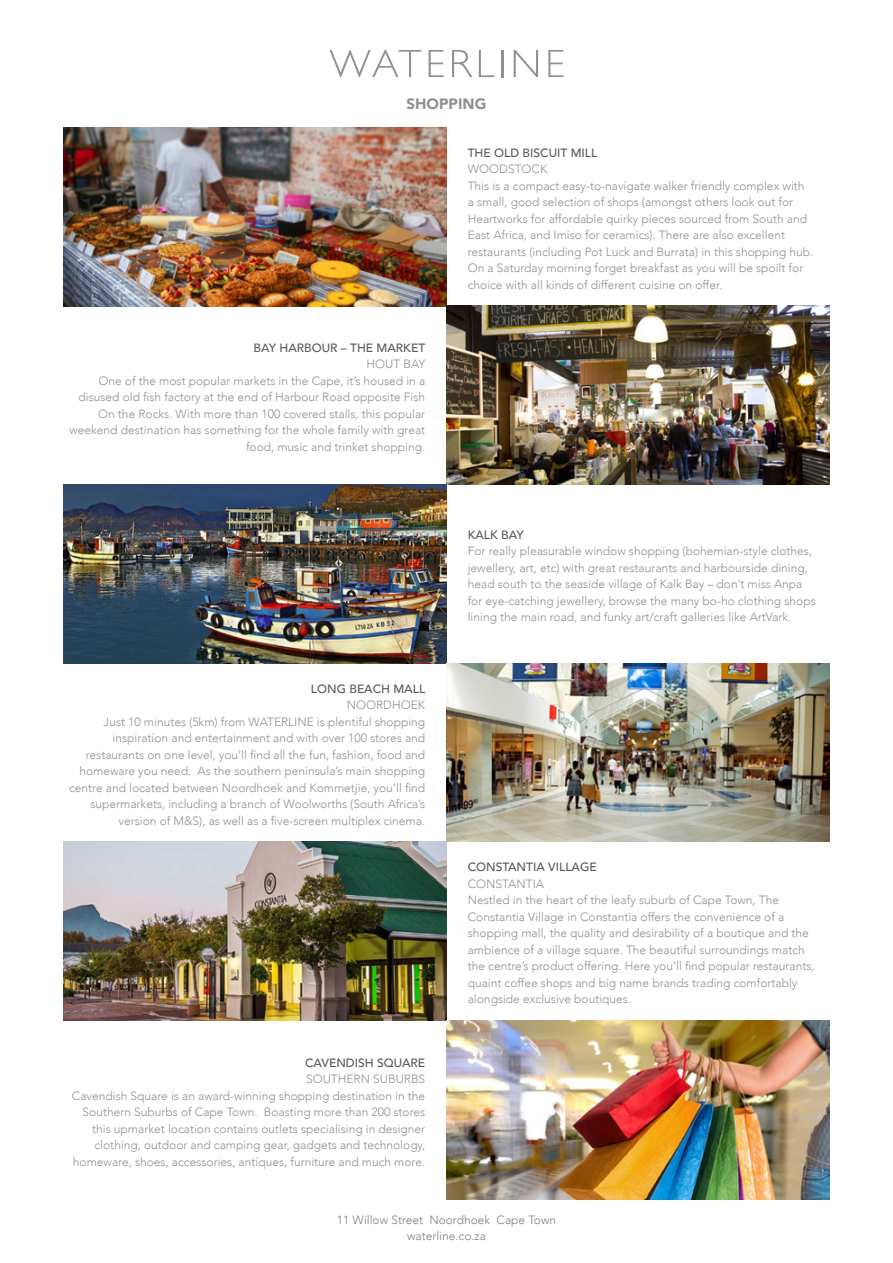
<style>
.page{position:relative;width:893px;height:1263px;background:#fff}
.page>*{position:absolute;margin:0;border:0;box-sizing:border-box;transform-origin:0 0}
.t1{font:900 15px "Avenir";color:#8f9194}
.list{font:300 12px/16.5px "Avenir";color:#8f9194}
.list_Heading{font:500 12px "Avenir";color:#58595b}
.Bullet{font:300 12px "Avenir";color:#808285}
</style>
<div class="page">
<img style="left:64px;top:128px;width:382px;height:178px">
<img style="left:64px;top:485px;width:382px;height:178px">
<img style="left:446px;top:306px;width:383px;height:179px">
<img style="left:64px;top:842px;width:382px;height:179px">
<img style="left:446px;top:663px;width:383px;height:179px">
<img style="left:446px;top:1021px;width:383px;height:178px">
<svg style="left:329px;top:50px;width:92px;height:27px"></svg>
<svg style="left:429px;top:50px;width:15px;height:27px"></svg>
<svg style="left:452px;top:50px;width:21px;height:27px"></svg>
<svg style="left:479px;top:50px;width:15px;height:27px"></svg>
<hr style="left:501px;top:50px;width:2px;height:27px;background:#8f9194">
<svg style="left:514px;top:50px;width:24px;height:27px"></svg>
<svg style="left:548px;top:50px;width:15px;height:27px"></svg>
<p class="t1" style="left:407px;top:91px;width:81px">SHOPPING</p>
<p class="list_Heading" style="left:468px;top:142px;width:131px">THE OLD BISCUIT MILL</p>
<p class="list" style="left:468px;top:161px;width:81px">WOODSTOCK</p>
<p class="list" style="left:468px;top:177px;width:347px">This is a compact easy-to-navigate walker friendly complex with a small, good selection of shops (amongst others look out for Heartworks for affordable quirky pieces sourced from South and East Africa, and Imiso for ceramics). There are also excellent restaurants (including Pot Luck and Burrata) in this shopping hub.<br>On a Saturday morning forget breakfast as you will be spoilt for choice with all kinds of different cuisine on offer.</p>
<p class="list_Heading" style="left:254px;top:337px;width:173px">BAY HARBOUR – THE MARKET</p>
<p class="list" style="left:367px;top:356px;width:60px">HOUT BAY</p>
<p class="list" style="left:69px;top:372px;width:357px;text-align:right">One of the most popular markets in the Cape, it’s housed in a disused old fish factory at the end of Harbour Road opposite Fish On the Rocks. With more than 100 covered stalls, this popular weekend destination has something for the whole family with great food, music and trinket shopping.</p>
<p class="list_Heading" style="left:311px;top:678px;width:116px">LONG BEACH MALL</p>
<p class="list" style="left:347px;top:697px;width:80px">NOORDHOEK</p>
<p class="list" style="left:69px;top:713px;width:358px;text-align:right">Just 10 minutes (5km) from WATERLINE is plentiful shopping inspiration and entertainment and with over 100 stores and restaurants on one level, you’ll find all the fun, fashion, food and homeware you need. As the southern peninsula’s main shopping centre and located between Noordhoek and Kommetjie, you’ll find supermarkets, including a branch of Woolworths (South Africa’s version of M&amp;S), as well as a five-screen multiplex cinema.</p>
<p class="list_Heading" style="left:305px;top:1052px;width:122px">CAVENDISH SQUARE</p>
<p class="list" style="left:306px;top:1071px;width:121px">SOUTHERN SUBURBS</p>
<p class="list" style="left:72px;top:1087px;width:355px;text-align:right">Cavendish Square is an award-winning shopping destination in the Southern Suburbs of Cape Town. Boasting more than 200 stores this upmarket location contains outlets specialising in designer clothing, outdoor and camping gear, gadgets and technology, homeware, shoes, accessories, antiques, furniture and much more.</p>
<p class="list_Heading" style="left:468px;top:524px;width:58px">KALK BAY</p>
<p class="list" style="left:468px;top:543px;width:349px">For really pleasurable window shopping (bohemian-style clothes, jewellery, art, etc) with great restaurants and harbourside dining, head south to the seaside village of Kalk Bay – don’t miss Anpa for eye-catching jewellery, browse the many bo-ho clothing shops lining the main road, and funky art/craft galleries like ArtVark.</p>
<p class="list_Heading" style="left:468px;top:857px;width:130px">CONSTANTIA VILLAGE</p>
<p class="list" style="left:468px;top:875px;width:78px">CONSTANTIA</p>
<p class="list" style="left:468px;top:892px;width:348px">Nestled in the heart of the leafy suburb of Cape Town, The Constantia Village in Constantia offers the convenience of a shopping mall, the quality and desirability of a boutique and the ambience of a village square. The beautiful surroundings match the centre’s product offering. Here you’ll find popular restaurants, quaint coffee shops and big name brands trading comfortably alongside exclusive boutiques.</p>
<p class="Bullet" style="left:337px;top:1213px;width:221px">11 Willow Street Noordhoek Cape Town</p>
<p class="Bullet" style="left:407px;top:1229px;width:80px">waterline.co.za</p>
</div>
